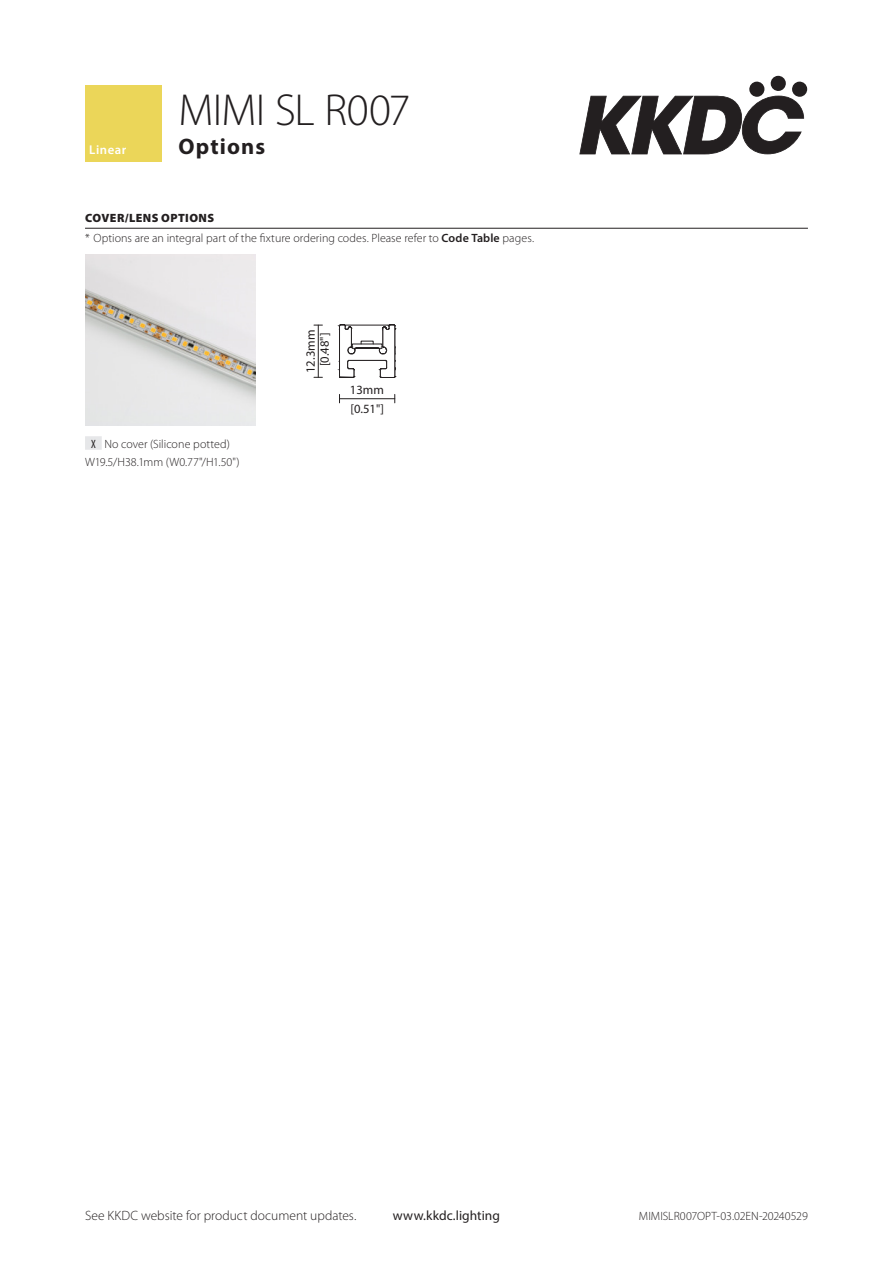
<style>
.page{position:relative;width:893px;height:1263px;background:#fff}
.page>*{position:absolute;margin:0;border:0;box-sizing:border-box;transform-origin:0 0}
.title_line1{font:300 45px "Myriad Pro";letter-spacing:-.015em;color:#231f20}
.title_line2{font:700 22.5px "Myriad Pro";letter-spacing:.05em;color:#231f20}
.t1{font:300 13.5px "Myriad Pro";color:#231f20}
.t2{font:13.5px "Myriad Pro";letter-spacing:.005em;color:#231f20}
.t3{font:600 12.75px "Myriad Pro";letter-spacing:.04em;color:#fff}
.t4{font:12.6px/14.2px "Myriad Pro";color:#231f20;text-align:center}
.Section_sub_text{font:300 12px "Myriad Pro";letter-spacing:.005em;color:#231f20}
.body{font:300 12px "Myriad Pro";letter-spacing:-.005em;color:#231f20}
.Product_code_Options{font:300 12px "Myriad Pro";color:#231f20}
.Section_heading_top{font:900 12px "Myriad Pro";letter-spacing:.035em;color:#231f20}
.s1{font-weight:600}
.s2{font-weight:400;font-stretch:condensed}
</style>
<div class="page">
<svg style="left:579px;top:96px;width:225px;height:58px"></svg>
<svg style="left:749px;top:81px;width:16px;height:16px"></svg>
<div style="left:770px;top:76px;width:16px;height:15px;background:#231f20;border-radius:50%"></div>
<div style="left:792px;top:81px;width:15px;height:16px;background:#231f20;border-radius:50%"></div>
<hr style="left:85px;top:228px;width:723px;height:1px;background:#231f20">
<img style="left:85px;top:255px;width:170px;height:171px">
<hr style="left:318px;top:325px;width:1px;height:52px;background:#231f20">
<hr style="left:339px;top:398px;width:56px;height:1px;background:#231f20">
<svg style="left:339px;top:325px;width:56px;height:53px"></svg>
<div style="left:85px;top:436px;width:17px;height:14px;background:#e6e7e9"></div>
<div style="left:85px;top:85px;width:77px;height:77px;background:#ebd659"></div>
<p class="t3" style="left:89px;top:142px;width:38px">Linear</p>
<p class="title_line1" style="left:179px;top:83px;width:233px">MIMI SL R007</p>
<p class="title_line2" style="left:179px;top:132px;width:88px">Options</p>
<p class="Section_heading_top" style="left:85px;top:210px;width:131px">COVER/LENS OPTIONS</p>
<p class="Section_sub_text" style="left:85px;top:231px;width:451px">* Options are an integral part of the fixture ordering codes. Please refer to <span class="s1">Code Table</span> pages.</p>
<p class="Product_code_Options" style="left:91px;top:436px;width:140px"><span class="s2">X</span> No cover (Silicone potted)</p>
<p class="body" style="left:85px;top:455px;width:156px">W19.5/H38.1mm (W0.77"/H1.50")</p>
<p class="t4" style="left:303px;top:373px;width:45px;rotate:-90deg">12.3mm [0.48"]</p>
<p class="t4" style="left:350px;top:381px;width:35px;line-height:18.6px;text-align:left">13mm [0.51"]</p>
<p class="t1" style="left:85px;top:1208px;width:273px">See KKDC website for product document updates.</p>
<p class="t2" style="left:393px;top:1207px;width:109px">www.kkdc.lighting</p>
<p class="Section_sub_text" style="left:639px;top:1209px;width:170px">MIMISLR007OPT-03.02EN-20240529</p>
</div>
